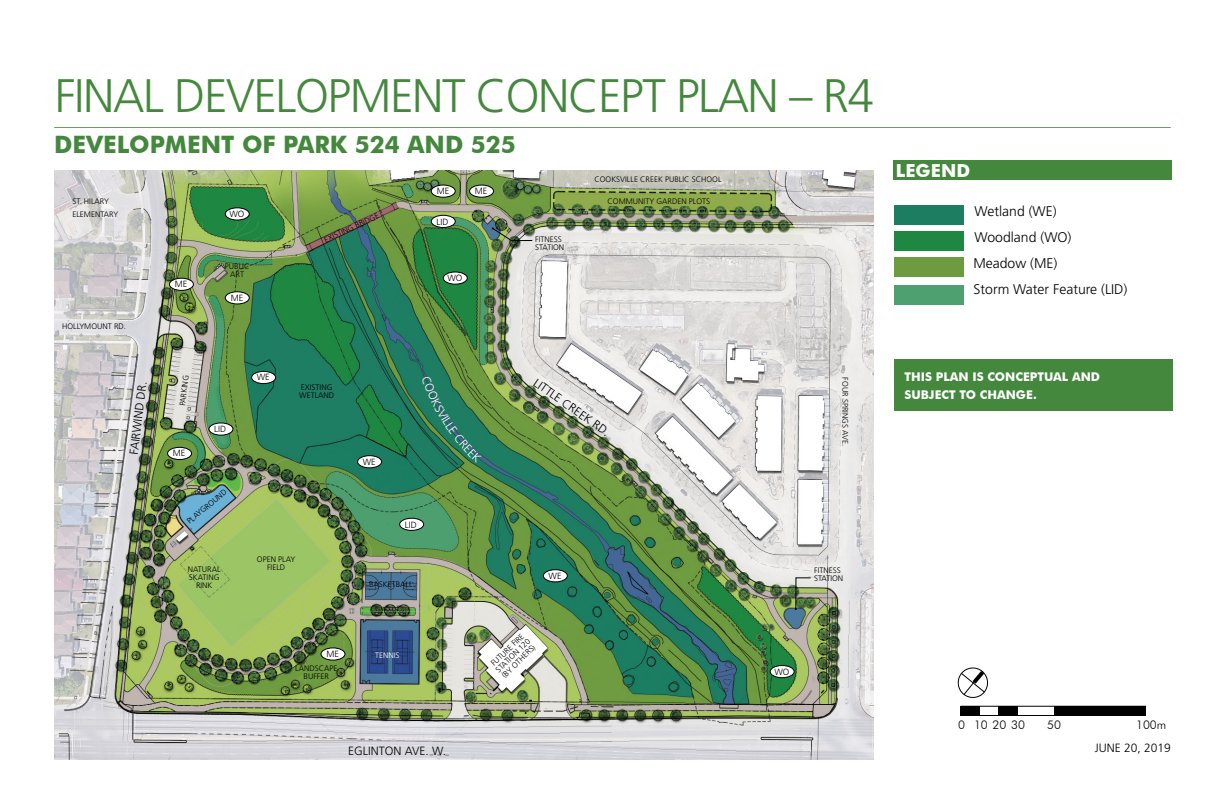
<style>
.page{position:relative;width:1224px;height:792px;background:#fff}
.page>*{position:absolute;margin:0;border:0;box-sizing:border-box;transform-origin:0 0}
.t1{font:300 47px "Frutiger";letter-spacing:-.03em;color:#44883d}
.t2{font:700 24px "Futura BT";color:#44883d}
.t3{font:700 18px "Futura BT";color:#fff}
.t4{font:300 14px/26px "Frutiger";color:#000}
.t5{font:300 12px "Frutiger";color:#000}
.t6{font:700 12px/18px "Futura BT";color:#fff}
.t7{font:300 12px "Futura BT";color:#000}
.t8{font:300 9px "Frutiger";color:#000}
.t9{font:300 8px/8px "Frutiger";color:#000}
.t10{font:300 8px "Frutiger";color:#fff}
</style>
<div class="page">
<hr style="left:54px;top:127px;width:1117px;height:1px;background:#44883d">
<img style="left:55px;top:171px;width:818px;height:588px">
<svg style="left:957px;top:667px;width:32px;height:31px"></svg>
<div style="left:961px;top:706px;width:185px;height:10px;border:1px solid #000"></div>
<div style="left:961px;top:706px;width:19px;height:10px;background:#000"></div>
<div style="left:998px;top:706px;width:20px;height:10px;background:#000"></div>
<div style="left:1054px;top:706px;width:91px;height:10px;background:#000"></div>
<div style="left:893px;top:160px;width:279px;height:19px;background:#44883d"></div>
<div style="left:894px;top:205px;width:69px;height:19px;background:#1d7d61"></div>
<div style="left:894px;top:231px;width:69px;height:20px;background:#1e8742"></div>
<div style="left:894px;top:257px;width:69px;height:19px;background:#6d9b3f"></div>
<div style="left:894px;top:359px;width:279px;height:52px;background:#44883d"></div>
<div style="left:894px;top:285px;width:69px;height:19px;background:#4ea06f"></div>
<div style="left:543px;top:570px;width:24px;height:12px;background:#fff;border-radius:50%"></div>
<div style="left:543px;top:569px;width:25px;height:13px;border:1px solid #000;border-radius:50%"></div>
<div style="left:770px;top:666px;width:24px;height:12px;background:#fff;border-radius:50%"></div>
<div style="left:770px;top:665px;width:25px;height:13px;border:1px solid #000;border-radius:50%"></div>
<svg style="left:795px;top:577px;width:16px;height:33px"></svg>
<svg style="left:492px;top:227px;width:41px;height:14px"></svg>
<div style="left:608px;top:198px;width:137px;height:8px;background:#91ab4b"></div>
<div style="left:225px;top:292px;width:24px;height:12px;background:#fff;border-radius:50%"></div>
<div style="left:225px;top:291px;width:25px;height:13px;border:1px solid #000;border-radius:50%"></div>
<div style="left:169px;top:278px;width:24px;height:12px;background:#fff;border-radius:50%"></div>
<div style="left:169px;top:278px;width:25px;height:13px;border:1px solid #000;border-radius:50%"></div>
<div style="left:358px;top:456px;width:24px;height:12px;background:#fff;border-radius:50%"></div>
<div style="left:357px;top:455px;width:25px;height:13px;border:1px solid #000;border-radius:50%"></div>
<div style="left:252px;top:371px;width:24px;height:13px;background:#fff;border-radius:50%"></div>
<div style="left:251px;top:371px;width:25px;height:13px;border:1px solid #000;border-radius:50%"></div>
<div style="left:225px;top:208px;width:24px;height:12px;background:#fff;border-radius:50%"></div>
<div style="left:225px;top:207px;width:25px;height:14px;border:1px solid #000;border-radius:50%"></div>
<div style="left:443px;top:272px;width:24px;height:12px;background:#fff;border-radius:50%"></div>
<div style="left:443px;top:271px;width:25px;height:14px;border:1px solid #000;border-radius:50%"></div>
<div style="left:400px;top:518px;width:24px;height:12px;background:#fff;border-radius:50%"></div>
<div style="left:399px;top:518px;width:25px;height:13px;border:1px solid #000;border-radius:50%"></div>
<div style="left:209px;top:423px;width:24px;height:12px;background:#fff;border-radius:50%"></div>
<div style="left:208px;top:422px;width:25px;height:14px;border:1px solid #000;border-radius:50%"></div>
<div style="left:321px;top:648px;width:24px;height:12px;background:#fff;border-radius:50%"></div>
<div style="left:321px;top:647px;width:24px;height:14px;border:1px solid #000;border-radius:50%"></div>
<div style="left:431px;top:215px;width:24px;height:12px;background:#fff;border-radius:50%"></div>
<div style="left:431px;top:215px;width:25px;height:13px;border:1px solid #000;border-radius:50%"></div>
<div style="left:168px;top:447px;width:24px;height:13px;background:#fff;border-radius:50%"></div>
<div style="left:167px;top:447px;width:25px;height:13px;border:1px solid #000;border-radius:50%"></div>
<div style="left:431px;top:185px;width:24px;height:12px;background:#fff;border-radius:50%"></div>
<div style="left:431px;top:185px;width:25px;height:13px;border:1px solid #000;border-radius:50%"></div>
<div style="left:470px;top:185px;width:24px;height:12px;background:#fff;border-radius:50%"></div>
<div style="left:469px;top:185px;width:25px;height:13px;border:1px solid #000;border-radius:50%"></div>
<svg style="left:422px;top:375px;width:60px;height:88px;background:#2f7c59"></svg>
<h1 class="t1" style="left:55px;top:69px;width:821px">FINAL DEVELOPMENT CONCEPT PLAN – R4</h1>
<h2 class="t2" style="left:54px;top:130px;width:463px">DEVELOPMENT OF PARK 524 AND 525</h2>
<p class="t9" style="left:72px;top:195px;width:48px;line-height:12.5px">ST. HILARY<br>ELEMENTARY</p>
<p class="t9" style="left:62px;top:323px;width:66px">HOLLYMOUNT RD.</p>
<h3 class="t5" style="left:127px;top:453px;width:75px;rotate:-83deg">FAIRWIND DR.</h3>
<p class="t8" style="left:175px;top:279px;width:14px">ME</p>
<p class="t8" style="left:229px;top:209px;width:16px">WO</p>
<p class="t9" style="left:225px;top:262px;width:26px;text-align:center">PUBLIC<br>ART</p>
<p class="t8" style="left:231px;top:293px;width:14px">ME</p>
<p class="t9" style="left:323px;top:237px;width:61px;rotate:-25deg">EXISTING BRIDGE</p>
<p class="t8" style="left:437px;top:186px;width:14px">ME</p>
<p class="t8" style="left:475px;top:186px;width:14px">ME</p>
<p class="t8" style="left:436px;top:216px;width:13px">LID</p>
<p class="t8" style="left:447px;top:273px;width:16px">WO</p>
<p class="t9" style="left:535px;top:236px;width:31px">FITNESS<br>STATION</p>
<p class="t9" style="left:594px;top:175px;width:129px">COOKSVILLE CREEK PUBLIC SCHOOL</p>
<p class="t9" style="left:608px;top:197px;width:104px">COMMUNITY GARDEN PLOTS</p>
<p class="t8" style="left:257px;top:372px;width:14px">WE</p>
<p class="t9" style="left:178px;top:406px;width:32px;rotate:-83deg">PARKING</p>
<h3 class="t5" style="left:539px;top:376px;width:92px;rotate:35deg">LITTLE CREEK RD.</h3>
<p class="t9" style="left:299px;top:383px;width:37px">EXISTING<br>WETLAND</p>
<p class="t8" style="left:214px;top:424px;width:13px">LID</p>
<p class="t8" style="left:173px;top:448px;width:14px">ME</p>
<p class="t9" style="left:186px;top:519px;width:51px;rotate:-40deg">PLAYGROUND</p>
<p class="t9" style="left:188px;top:566px;width:34px;text-align:center">NATURAL<br>SKATING<br>RINK</p>
<p class="t9" style="left:257px;top:555px;width:40px;text-align:center">OPEN PLAY<br>FIELD</p>
<p class="t8" style="left:363px;top:457px;width:14px">WE</p>
<p class="t8" style="left:405px;top:519px;width:13px">LID</p>
<p class="t9" style="left:369px;top:580px;width:45px">BASKETBALL</p>
<p class="t8" style="left:326px;top:649px;width:14px">ME</p>
<p class="t9" style="left:295px;top:665px;width:44px;text-align:center">LANDSCAPE<br>BUFFER</p>
<p class="t10" style="left:375px;top:651px;width:26px">TENNIS</p>
<h3 class="t5" style="left:348px;top:745px;width:99px">EGLINTON AVE. W.</h3>
<p class="t8" style="left:549px;top:571px;width:14px">WE</p>
<p class="t9" style="left:489px;top:662px;width:46px;rotate:-44deg">FUTURE FIRE<br>STATION 120 (BY OTHERS)</p>
<p class="t9" style="left:849px;top:377px;width:70px;rotate:90deg">FOUR SPRINGS AVE.</p>
<p class="t9" style="left:814px;top:566px;width:31px">FITNESS<br>STATION</p>
<p class="t8" style="left:774px;top:666px;width:16px">WO</p>
<h3 class="t3" style="left:896px;top:160px;width:76px">LEGEND</h3>
<h3 class="t4" style="left:973px;top:198px;width:156px">Wetland (WE)<br>Woodland (WO)<br>Meadow (ME)<br>Storm Water Feature (LID)</h3>
<h3 class="t6" style="left:904px;top:367px;width:197px">THIS PLAN IS CONCEPTUAL AND<br>SUBJECT TO CHANGE.</h3>
<h3 class="t7" style="left:958px;top:717px;width:68px">0 10 20 30</h3>
<h3 class="t7" style="left:1047px;top:717px;width:15px">50</h3>
<h3 class="t7" style="left:1136px;top:717px;width:32px">100m</h3>
<h3 class="t5" style="left:1095px;top:741px;width:78px">JUNE 20, 2019</h3>
</div>
